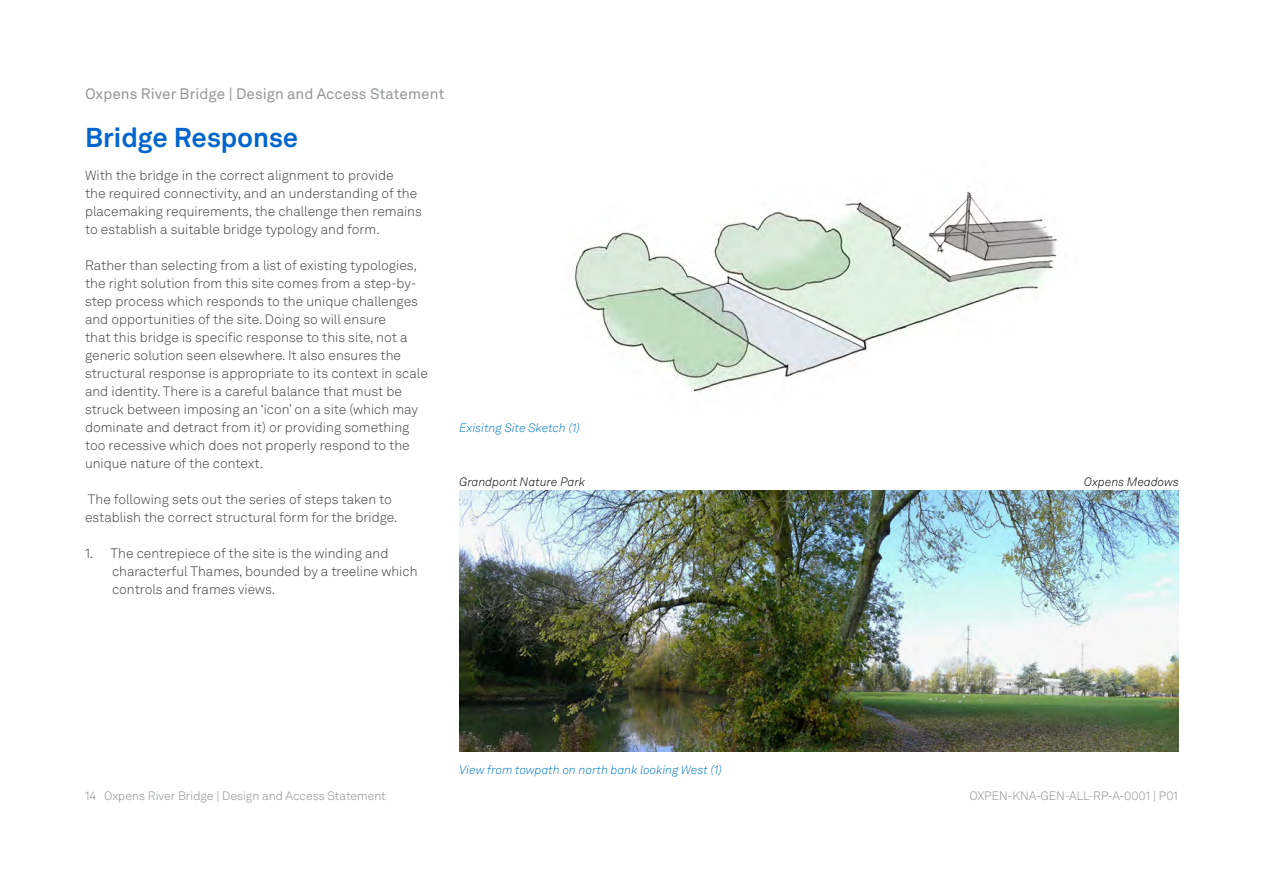
<style>
.page{position:relative;width:1263px;height:893px;background:#fff}
.page>*{position:absolute;margin:0;border:0;box-sizing:border-box;transform-origin:0 0}
.t1{font:700 27px "Akkurat LL";color:#06c}
.t2{font:15px "Akkurat LL";color:#949699}
.t3{font:300 13.5px/18px "Akkurat LL";color:#3e3e3f}
.t4{font:300 12px "Akkurat LL";color:#8a8c8f}
.t5{font:italic 300 12px "Akkurat LL";color:#0079c2}
.t6{font:italic 300 12px "Akkurat LL";color:#000}
</style>
<div class="page">
<img style="left:459px;top:490px;width:719px;height:261px">
<img style="left:574px;top:191px;width:483px;height:202px">
<p class="t2" style="left:85px;top:83px;width:361px">Oxpens River Bridge | Design and Access Statement</p>
<h1 class="t1" style="left:85px;top:116px;width:215px">Bridge Response</h1>
<p class="t3" style="left:85px;top:166px;width:338px">With the bridge in the correct alignment to provide<br>the required connectivity, and an understanding of the placemaking requirements, the challenge then remains to establish a suitable bridge typology and form.</p>
<p class="t3" style="left:85px;top:256px;width:344px">Rather than selecting from a list of existing typologies, the right solution from this site comes from a step-by&shy;step process which responds to the unique challenges and opportunities of the site. Doing so will ensure<br>that this bridge is specific response to this site, not a generic solution seen elsewhere. It also ensures the structural response is appropriate to its context in scale and identity. There is a careful balance that must be struck between imposing an ‘icon’ on a site (which may dominate and detract from it) or providing something too recessive which does not properly respond to the unique nature of the context.</p>
<p class="t3" style="left:85px;top:490px;width:314px">The following sets out the series of steps taken to establish the correct structural form for the bridge.</p>
<p class="t3" style="left:112px;top:544px;width:307px;text-indent:-27px">1. The centrepiece of the site is the winding and characterful Thames, bounded by a treeline which controls and frames views.</p>
<p class="t5" style="left:459px;top:419px;width:122px">Exisitng Site Sketch (1)</p>
<p class="t6" style="left:459px;top:473px;width:127px">Grandpont Nature Park</p>
<p class="t6" style="left:1084px;top:473px;width:96px">Oxpens Meadows</p>
<p class="t5" style="left:459px;top:761px;width:264px">View from towpath on north bank looking West (1)</p>
<p class="t4" style="left:85px;top:787px;width:302px">14 Oxpens River Bridge | Design and Access Statement</p>
<p class="t4" style="left:969px;top:787px;width:210px">OXPEN-KNA-GEN-ALL-RP-A-0001 | P01</p>
</div>
